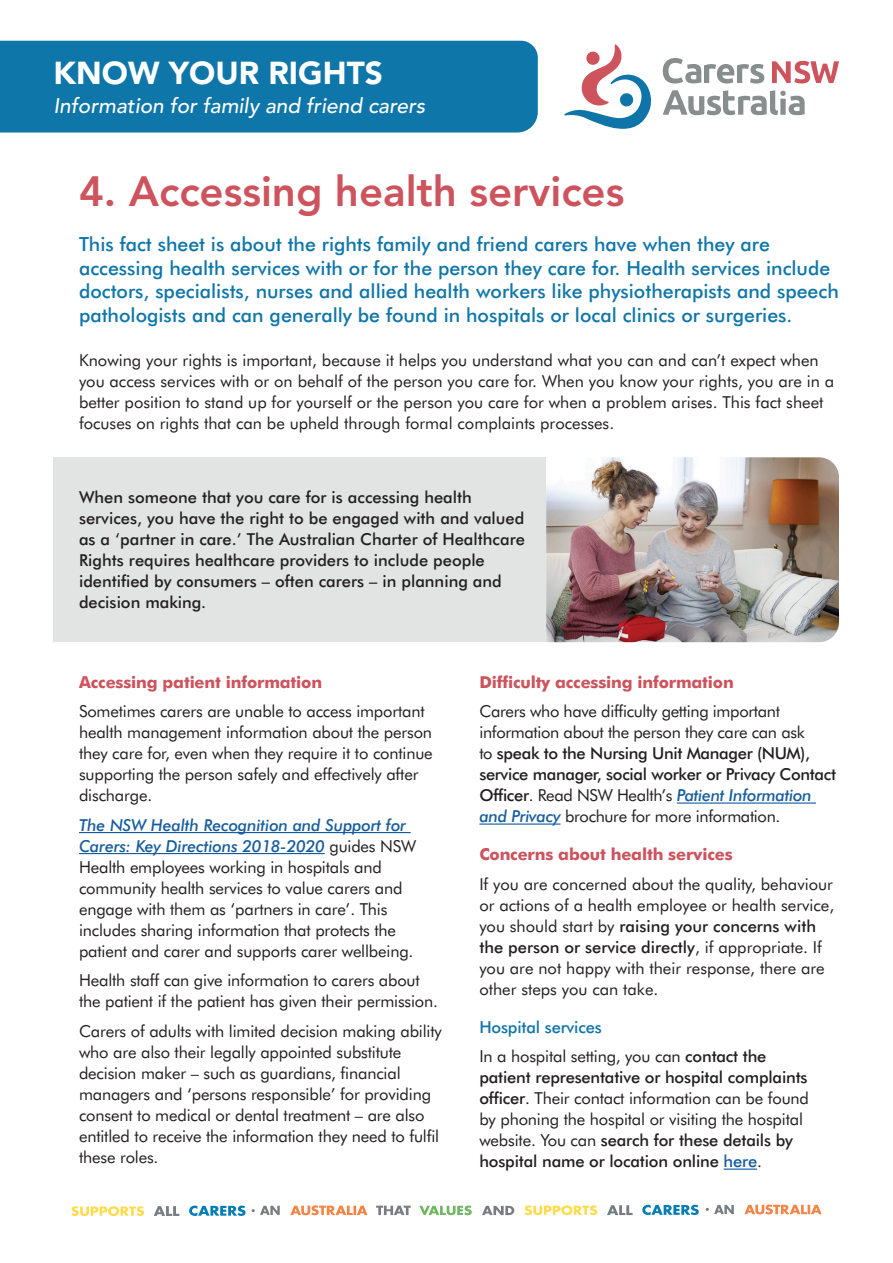
<style>
.page{position:relative;width:893px;height:1263px;background:#fff}
.page>*{position:absolute;margin:0;border:0;box-sizing:border-box;transform-origin:0 0}
.t1{font:800 42px "Avenir";color:#cd535d}
.t2{font:900 31.5px "Avenir";color:#fff}
.t3{font:italic 500 21px "Avenir";color:#fff}
.t4{font:500 19.5px/23.4px "Futura BT";color:#0f76a9}
.t5{font:16.5px/21px "Futura BT";letter-spacing:-.01em;color:#231f20}
.t6{font:500 16.5px/21px "Futura BT";color:#231f20}
.t7{font:700 16.5px "Futura BT";letter-spacing:-.01em;color:#cd535d}
.s1{font-weight:500;font-style:italic;color:#175d9e}
.s2{font-weight:500}
.s3{font-weight:500;color:#0f75a9}
.s4{font-weight:400}
.s5{color:#175d9e}
</style>
<div class="page">
<div style="left:0;top:40px;width:538px;height:93px;background:#0f76a9"></div>
<hr style="left:79px;top:832px;width:332px;height:1px;background:#175d9e">
<hr style="left:79px;top:853px;width:246px;height:1px;background:#175d9e">
<hr style="left:677px;top:802px;width:139px;height:2px;background:#175d9e">
<hr style="left:479px;top:823px;width:81px;height:2px;background:#175d9e">
<hr style="left:724px;top:1168px;width:33px;height:2px;background:#175d9e">
<img style="left:546px;top:457px;width:293px;height:185px">
<div style="left:53px;top:457px;width:493px;height:185px;background:#e2e4e4"></div>
<svg style="left:564px;top:44px;width:87px;height:85px"></svg>
<svg style="left:663px;top:58px;width:101px;height:25px"></svg>
<svg style="left:772px;top:61px;width:67px;height:22px"></svg>
<svg style="left:663px;top:90px;width:142px;height:25px"></svg>
<svg style="left:525px;top:1205px;width:72px;height:10px"></svg>
<svg style="left:482px;top:1206px;width:32px;height:9px"></svg>
<svg style="left:419px;top:1205px;width:53px;height:10px"></svg>
<svg style="left:376px;top:1205px;width:35px;height:10px"></svg>
<svg style="left:290px;top:1205px;width:77px;height:10px"></svg>
<svg style="left:607px;top:1205px;width:26px;height:10px"></svg>
<svg style="left:642px;top:1205px;width:57px;height:10px"></svg>
<svg style="left:71px;top:1206px;width:73px;height:10px"></svg>
<svg style="left:154px;top:1206px;width:25px;height:10px"></svg>
<svg style="left:189px;top:1205px;width:57px;height:11px"></svg>
<svg style="left:744px;top:1204px;width:78px;height:10px"></svg>
<svg style="left:252px;top:1206px;width:28px;height:9px"></svg>
<svg style="left:706px;top:1205px;width:28px;height:9px"></svg>
<h2 class="t2" style="left:53px;top:54px;width:331px">KNOW YOUR RIGHTS</h2>
<p class="t3" style="left:53px;top:94px;width:373px">Information for family and friend carers</p>
<h1 class="t1" style="left:79px;top:167px;width:547px">4. Accessing health services</h1>
<p class="t4" style="left:79px;top:233px;width:761px">This fact sheet is about the rights family and friend carers have when they are accessing health services with or for the person they care for. Health services include doctors, specialists, nurses and allied health workers like physiotherapists and speech pathologists and can generally be found in hospitals or local clinics or surgeries.</p>
<p class="t5" style="left:79px;top:349px;width:757px">Knowing your rights is important, because it helps you understand what you can and can’t expect when you access services with or on behalf of the person you care for. When you know your rights, you are in a better position to stand up for yourself or the person you care for when a problem arises. This fact sheet focuses on rights that can be upheld through formal complaints processes.</p>
<p class="t6" style="left:79px;top:487px;width:447px">When someone that you care for is accessing health services, you have the right to be engaged with and valued as a ‘partner in care.’ The Australian Charter of Healthcare Rights requires healthcare providers to include people identified by consumers – often carers – in planning and decision making.</p>
<p class="t7" style="left:79px;top:672px;width:245px">Accessing patient information</p>
<p class="t5" style="left:79px;top:701px;width:355px">Sometimes carers are unable to access important health management information about the person they care for, even when they require it to continue supporting the person safely and effectively after discharge.</p>
<p class="t5" style="left:79px;top:814px;width:339px"><span class="s1">The NSW Health Recognition and Support for Carers: Key Directions 2018-2020</span> guides NSW Health employees working in hospitals and community health services to value carers and engage with them as ‘partners in care’. This includes sharing information that protects the patient and carer and supports carer wellbeing.</p>
<p class="t5" style="left:79px;top:970px;width:361px">Health staff can give information to carers about the patient if the patient has given their permission.</p>
<p class="t5" style="left:79px;top:1020px;width:364px">Carers of adults with limited decision making ability who are also their legally appointed substitute decision maker – such as guardians, financial managers and ‘persons responsible’ for providing consent to medical or dental treatment – are also entitled to receive the information they need to fulfil these roles.</p>
<p class="t7" style="left:479px;top:672px;width:256px">Difficulty accessing information</p>
<p class="t5" style="left:479px;top:701px;width:358px">Carers who have difficulty getting important information about the person they care can ask<br>to <span class="s2">speak to the Nursing Unit Manager (NUM), service manager, social worker or Privacy Contact Officer</span>. Read NSW Health’s <span class="s1">Patient Information and Privacy</span> brochure for more information.</p>
<p class="t7" style="left:479px;top:844px;width:255px">Concerns about health services</p>
<p class="t5" style="left:479px;top:873px;width:356px">If you are concerned about the quality, behaviour or actions of a health employee or health service, you should start by <span class="s2">raising your concerns with the person or service directly</span>, if appropriate. If you are not happy with their response, there are other steps you can take.</p>
<p class="t5" style="left:479px;top:1012px;width:289px;line-height:29.5px"><span class="s3">Hospital services<br></span>In a hospital setting, you can <span class="s2">contact the</span></p>
<p class="t6" style="left:479px;top:1067px;width:331px">patient representative or hospital complaints officer<span class="s4">. Their contact information can be found by phoning the hospital or visiting the hospital website. You can</span> search for these details by hospital name or location online <span class="s5">here</span><span class="s4">.</span></p>
</div>
